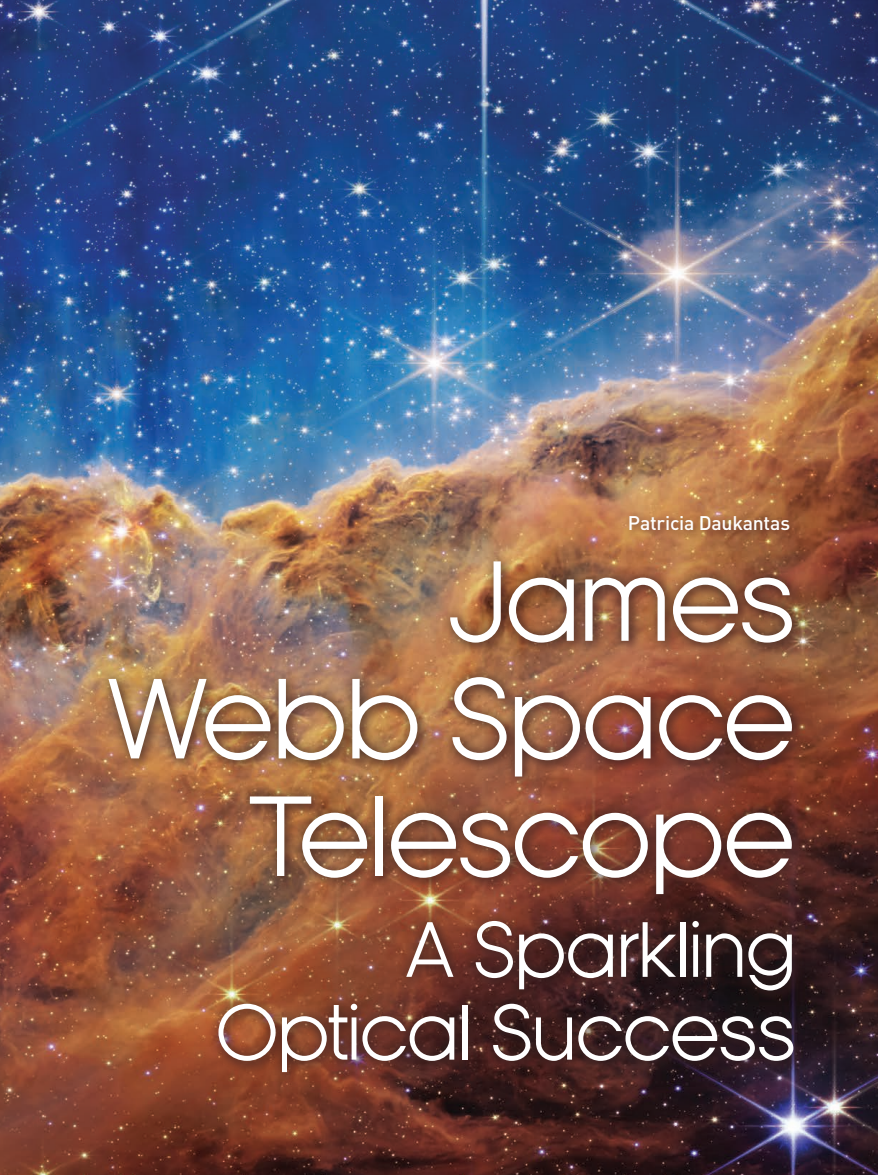
<style>
.page{position:relative;width:878px;height:1175px;background:#fff}
.page>*{position:absolute;margin:0;border:0;box-sizing:border-box;transform-origin:0 0}
._1-Headline{font:105.9px/117.6px "Kamerik 105";letter-spacing:-.025em;color:#fff;text-align:right}
._1-Headline-2{font:72.9px/82.8px "Kamerik 105";letter-spacing:-.02em;color:#fff;text-align:right}
._2-Author_byline{font:500 19.5px "DINOT";letter-spacing:-.015em;color:#fff}
</style>
<div class="page">
<img style="left:0;top:0;width:878px;height:1174px">
<div style="left:97px;top:549px;width:708px;height:534px;background:#231f20;opacity:.52"></div>
<div style="left:624px;top:510px;width:176px;height:30px;background:#522523;opacity:.5"></div>
<p class="_2-Author_byline" style="left:628px;top:510px;width:164px">Patricia Daukantas</p>
<p class="_1-Headline" style="left:107px;top:543px;width:690px">James<br>Webb Space<br>Telescope</p>
<p class="_1-Headline-2" style="left:216px;top:908px;width:582px">A Sparkling<br>Optical Success</p>
</div>
